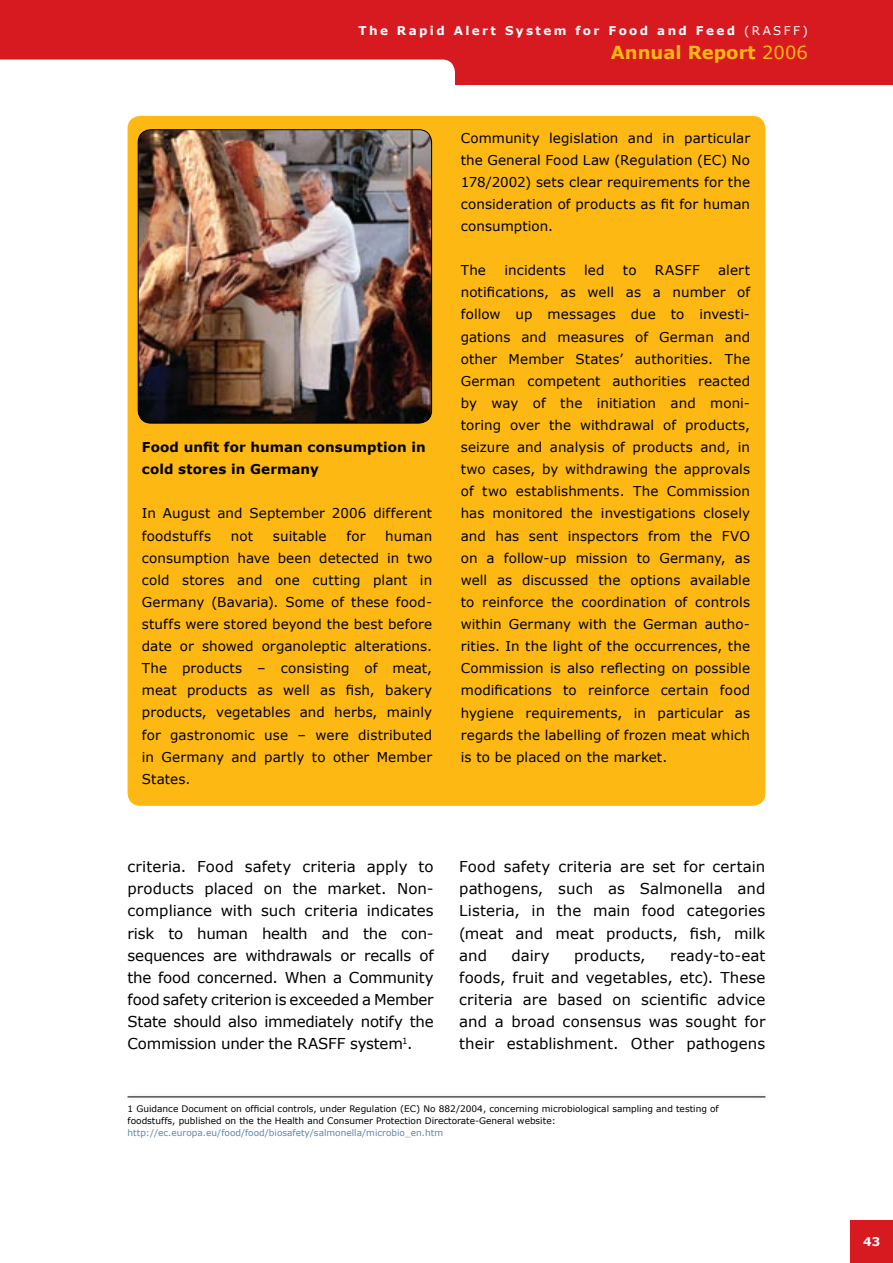
<style>
.page{position:relative;width:893px;height:1263px;background:#fff}
.page>*{position:absolute;margin:0;border:0;box-sizing:border-box;transform-origin:0 0}
.t1{font:700 18px "Verdana";color:#fdb813}
.t2{font:15px/22px "Verdana";color:#000;text-align:justify}
.t3{font:13.5px/22px "Verdana";letter-spacing:.01em;color:#000;text-align:justify}
.t4{font:700 13.5px/22px "Verdana";letter-spacing:.01em;color:#000}
.t5{font:700 12px "Verdana";letter-spacing:.2em;color:#fff}
.t6{font:9px/12px "Verdana";color:#000}
.t7{font:9px "Verdana";color:#5a87b0}
.s1{font-weight:400}
</style>
<div class="page">
<div style="left:850px;top:1220px;width:43px;height:43px;background:#d71920"></div>
<svg style="left:0;top:0;width:893px;height:85px;background:#dd3b41"></svg>
<div style="left:128px;top:116px;width:637px;height:690px;background:#fdb813;border-radius:13px"></div>
<img style="left:138px;top:130px;width:294px;height:293px">
<div style="left:138px;top:129px;width:294px;height:294px;border:1px solid #000;border-radius:13px"></div>
<div style="left:123px;top:1092px;width:653px;height:16px;background:#000;opacity:.6"></div>
<hr style="left:128px;top:1097px;width:637px;height:1px;background:#000">
<p class="t5" style="left:358px;top:23px;width:451px">The Rapid Alert System for Food and Feed <span class="s1">(RASFF)</span></p>
<h1 class="t1" style="left:611px;top:41px;width:199px">Annual Report <span class="s1">2006</span></h1>
<p class="t4" style="left:142px;top:436px;width:285px">Food unfit for human consumption in cold stores in Germany</p>
<p class="t3" style="left:142px;top:502px;width:292px">In August and September 2006 different foodstuffs</p>
<p class="t3" style="left:231px;top:524px;width:24px">not</p>
<p class="t3" style="left:273px;top:524px;width:55px">suitable</p>
<p class="t3" style="left:346px;top:524px;width:21px">for</p>
<p class="t3" style="left:142px;top:524px;width:292px;text-indent:243px">human consumption have been detected in two cold stores and one cutting plant in Germany (Bavaria). Some of these food&shy;stuffs were stored beyond the best before date or showed organoleptic alterations.<br>The products – consisting of meat, meat products as well as fish, bakery products, vegetables and herbs, mainly for gastronomic use – were distributed in Germany and partly to other Member States.</p>
<p class="t3" style="left:461px;top:126px;width:291px">Community legislation and in particular the General Food Law (Regulation (EC) No 178/2002) sets clear requirements for the consideration of products as fit for human consumption.</p>
<p class="t3" style="left:461px;top:259px;width:27px">The</p>
<p class="t3" style="left:504px;top:259px;width:63px">incidents</p>
<p class="t3" style="left:584px;top:259px;width:22px">led</p>
<p class="t3" style="left:623px;top:259px;width:15px">to</p>
<p class="t3" style="left:655px;top:259px;width:46px">RASFF</p>
<p class="t3" style="left:461px;top:259px;width:291px;text-indent:257px">alert notifications, as well as a number of follow up messages due to investi&shy;gations and measures of German and other Member States’ authorities. The German competent authorities reacted by way of the initiation and moni&shy;toring over the withdrawal of products, seizure and analysis of products and, in two cases, by withdrawing the approvals of two establishments. The Commission has monitored the investigations closely and has sent inspectors from the FVO on a follow-up mission to Germany, as well as discussed the options available to reinforce the coordination of controls within Germany with the German autho&shy;rities. In the light of the occurrences, the Commission is also reflecting on possible modifications to reinforce certain food hygiene requirements, in particular as regards the labelling of frozen meat which is to be placed on the market.</p>
<p class="t2" style="left:128px;top:855px;width:308px">criteria. Food safety criteria apply to products placed on the market. Non&shy;compliance with such criteria indicates risk to human health and the con&shy;sequences are withdrawals or recalls of the food concerned. When a Community food safety criterion is exceeded a Member State should also immediately notify the Commission under the RASFF system<sup>1</sup>.</p>
<p class="t2" style="left:459px;top:855px;width:308px">Food safety criteria are set for certain pathogens, such as Salmonella and Listeria, in the main food categories (meat and meat products, fish, milk and</p>
<p class="t2" style="left:459px;top:944px;width:308px;text-indent:211px">ready-to-eat foods, fruit and vegetables, etc). These criteria are based on scientific advice and a broad consensus was sought for their establishment. Other pathogens</p>
<p class="t2" style="left:511px;top:944px;width:40px">dairy</p>
<p class="t2" style="left:574px;top:944px;width:73px">products,</p>
<p class="t6" style="left:128px;top:1103px;width:593px">1 Guidance Document on official controls, under Regulation (EC) No 882/2004, concerning microbiological sampling and testing of foodstuffs, published on the the Health and Consumer Protection Directorate-General website:</p>
<p class="t7" style="left:128px;top:1127px;width:317px">http://ec.europa.eu/food/food/biosafety/salmonella/microbio_en.htm</p>
<p class="t5" style="left:863px;top:1234px;width:19px">43</p>
</div>
